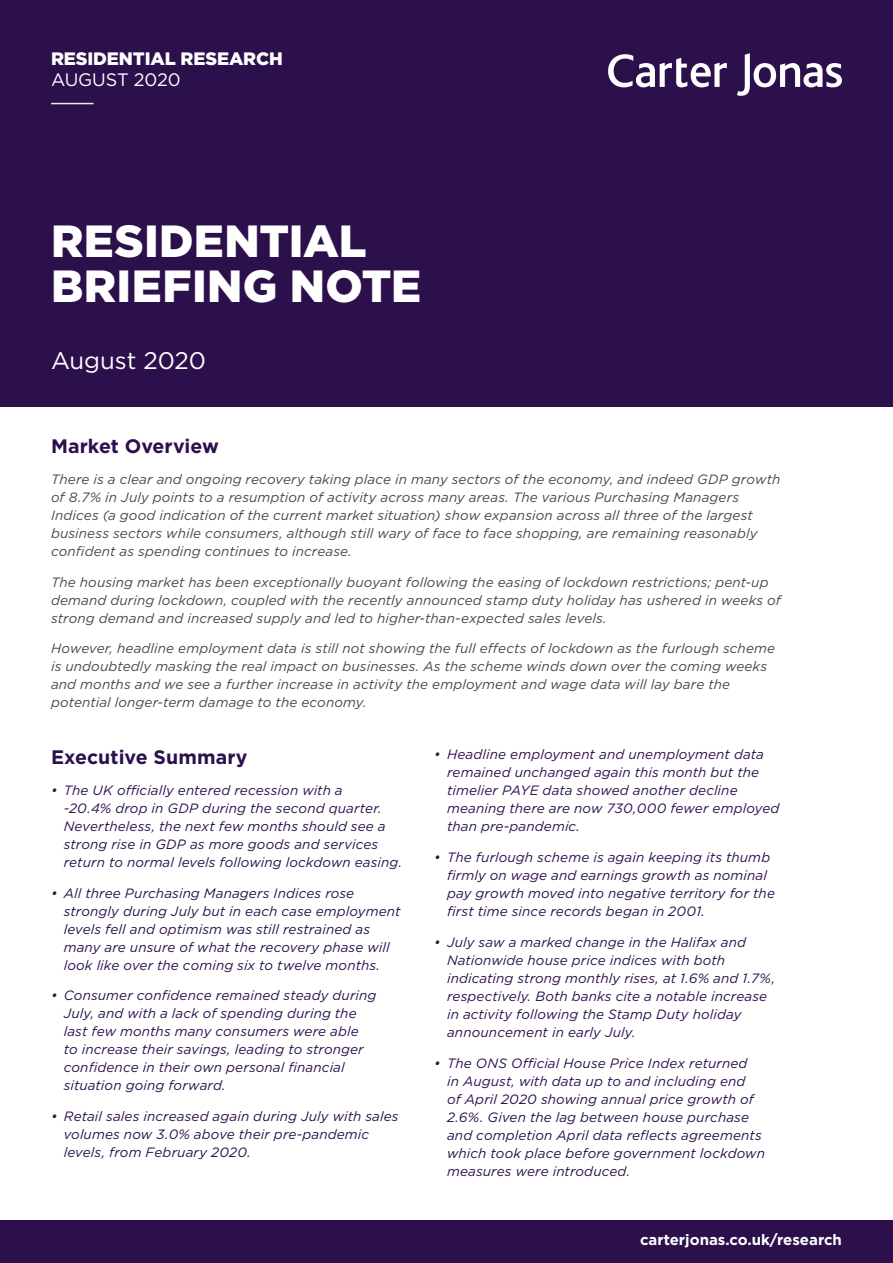
<style>
.page{position:relative;width:893px;height:1263px;background:#fff}
.page>*{position:absolute;margin:0;border:0;box-sizing:border-box;transform-origin:0 0}
.t1{font:900 45px/45px "Gotham";letter-spacing:.005em;color:#fff}
.t2{font:24px "Gotham";letter-spacing:-.005em;color:#fff}
.Body_Copy{font:700 19.5px "Gotham";color:#2c104c}
.t3{font:900 18px/20.4px "Gotham";letter-spacing:-.005em;color:#fff}
.t4{font:18px "Gotham";letter-spacing:-.005em;color:#fff}
.t5{font:700 15px "Gotham";color:#fff}
.Body_Copy-2{font:italic 13.5px/18px "Gotham";letter-spacing:.01em;color:#2c104c}
.Body_Copy-3{font:italic 13.5px/18px "Gotham";letter-spacing:.01em;color:#464945}
.s1{font-weight:400}
</style>
<div class="page">
<div style="left:0;top:1220px;width:893px;height:43px;background:#2c104c"></div>
<div style="left:0;top:0;width:893px;height:406px;background:#2c104c"></div>
<svg style="left:608px;top:53px;width:234px;height:43px"></svg>
<hr style="left:51px;top:103px;width:43px;height:1px;background:#fff">
<p class="t3" style="left:51px;top:49px;width:233px">RESIDENTIAL RESEARCH<br><span class="s1">AUGUST 2020</span></p>
<h3 class="t4" style="left:51px;top:51px;width:131px">AUGUST 2020</h3>
<p class="t1" style="left:51px;top:218px;width:372px">RESIDENTIAL<br>BRIEFING NOTE</p>
<p class="t2" style="left:51px;top:345px;width:156px">August 2020</p>
<p class="Body_Copy" style="left:51px;top:433px;width:169px">Market Overview</p>
<p class="Body_Copy-3" style="left:51px;top:470px;width:731px">There is a clear and ongoing recovery taking place in many sectors of the economy, and indeed GDP growth of 8.7% in July points to a resumption of activity across many areas. The various Purchasing Managers Indices (a good indication of the current market situation) show expansion across all three of the largest business sectors while consumers, although still wary of face to face shopping, are remaining reasonably confident as spending continues to increase.</p>
<p class="Body_Copy-3" style="left:51px;top:572px;width:731px">The housing market has been exceptionally buoyant following the easing of lockdown restrictions; pent-up demand during lockdown, coupled with the recently announced stamp duty holiday has ushered in weeks of strong demand and increased supply and led to higher-than-expected sales levels.</p>
<p class="Body_Copy-3" style="left:51px;top:639px;width:726px">However, headline employment data is still not showing the full effects of lockdown as the furlough scheme is undoubtedly masking the real impact on businesses. As the scheme winds down over the coming weeks and months and we see a further increase in activity the employment and wage data will lay bare the potential longer-term damage to the economy.</p>
<p class="Body_Copy" style="left:51px;top:744px;width:198px">Executive Summary</p>
<p class="Body_Copy-2" style="left:64px;top:781px;width:340px;text-indent:-13px">• The UK officially entered recession with a<br>-20.4% drop in GDP during the second quarter.<br>Nevertheless, the next few months should see a strong rise in GDP as more goods and services return to normal levels following lockdown easing.</p>
<p class="Body_Copy-2" style="left:64px;top:883px;width:338px;text-indent:-13px">• All three Purchasing Managers Indices rose strongly during July but in each case employment levels fell and optimism was still restrained as many are unsure of what the recovery phase will look like over the coming six to twelve months.</p>
<p class="Body_Copy-2" style="left:64px;top:986px;width:314px;text-indent:-13px">• Consumer confidence remained steady during July, and with a lack of spending during the last few months many consumers were able<br>to increase their savings, leading to stronger confidence in their own personal financial situation going forward.</p>
<p class="Body_Copy-2" style="left:64px;top:1107px;width:336px;text-indent:-13px">• Retail sales increased again during July with sales volumes now 3.0% above their pre-pandemic levels, from February 2020.</p>
<p class="Body_Copy-2" style="left:447px;top:745px;width:334px;text-indent:-13px">• Headline employment and unemployment data remained unchanged again this month but the timelier PAYE data showed another decline meaning there are now 730,000 fewer employed than pre-pandemic.</p>
<p class="Body_Copy-2" style="left:447px;top:848px;width:329px;text-indent:-13px">• The furlough scheme is again keeping its thumb firmly on wage and earnings growth as nominal pay growth moved into negative territory for the first time since records began in 2001.</p>
<p class="Body_Copy-2" style="left:447px;top:933px;width:330px;text-indent:-13px">• July saw a marked change in the Halifax and Nationwide house price indices with both indicating strong monthly rises, at 1.6% and 1.7%, respectively. Both banks cite a notable increase in activity following the Stamp Duty holiday announcement in early July.</p>
<p class="Body_Copy-2" style="left:447px;top:1053px;width:319px;text-indent:-13px">• The ONS Official House Price Index returned<br>in August, with data up to and including end<br>of April 2020 showing annual price growth of 2.6%. Given the lag between house purchase and completion April data reflects agreements which took place before government lockdown measures were introduced.</p>
<p class="t5" style="left:640px;top:1230px;width:203px">carterjonas.co.uk/research</p>
</div>
